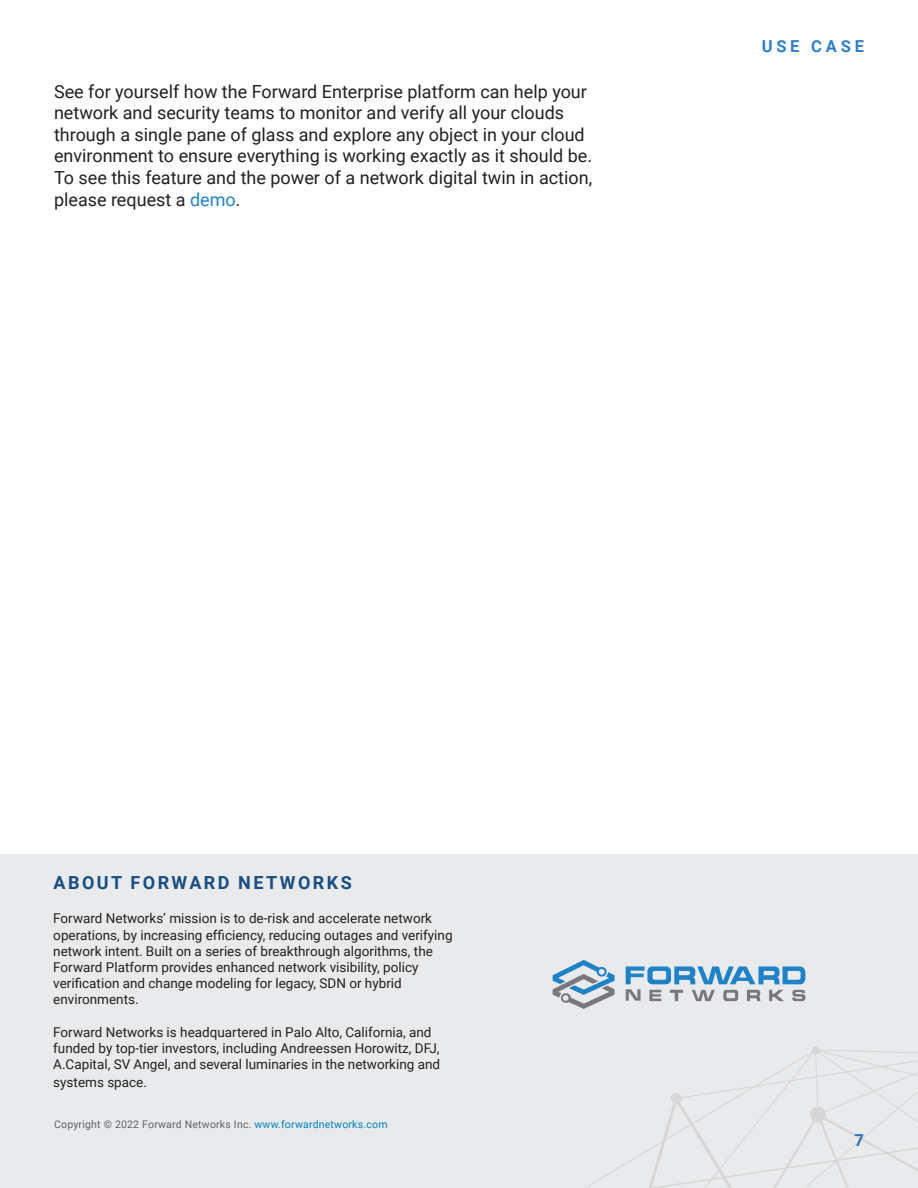
<style>
.page{position:relative;width:918px;height:1188px;background:#fff}
.page>*{position:absolute;margin:0;border:0;box-sizing:border-box;transform-origin:0 0}
.t1{font:18px/21.6px "Roboto";color:#231f20}
.t2{font:700 18px "Roboto";letter-spacing:.135em;color:#174d80}
.t3{font:700 16.5px "Roboto";letter-spacing:.23em;color:#307fc3}
.t4{font:13.5px/16.2px "Roboto";color:#231f20}
.t5{font:10.5px "Roboto";letter-spacing:.02em;color:#5e6369}
.s1{color:#1f82c4}
.s2{color:#0080c2}
</style>
<div class="page">
<div style="left:0;top:854px;width:918px;height:334px;background:#e9eaeb"></div>
<svg style="left:553px;top:960px;width:62px;height:49px"></svg>
<svg style="left:626px;top:966px;width:179px;height:35px"></svg>
<svg style="left:811px;top:1046px;width:9px;height:9px"></svg>
<svg style="left:585px;top:1049px;width:333px;height:139px"></svg>
<p class="t1" style="left:54px;top:80px;width:540px">See for yourself how the Forward Enterprise platform can help your network and security teams to monitor and verify all your clouds through a single pane of glass and explore any object in your cloud environment to ensure everything is working exactly as it should be.<br>To see this feature and the power of a network digital twin in action, please request a <span class="s1">demo</span>.</p>
<p class="t3" style="left:762px;top:34px;width:104px">USE CASE</p>
<h1 class="t2" style="left:54px;top:870px;width:300px">ABOUT FORWARD NETWORKS</h1>
<p class="t4" style="left:53px;top:910px;width:401px">Forward Networks’ mission is to de-risk and accelerate network operations, by increasing efficiency, reducing outages and verifying network intent. Built on a series of breakthrough algorithms, the Forward Platform provides enhanced network visibility, policy verification and change modeling for legacy, SDN or hybrid environments.</p>
<p class="t4" style="left:53px;top:1023px;width:388px">Forward Networks is headquartered in Palo Alto, California, and funded by top-tier investors, including Andreessen Horowitz, DFJ,<br>A.Capital, SV Angel, and several luminaries in the networking and</p>
<p class="t4" style="left:53px;top:1074px;width:95px">systems space.</p>
<p class="t5" style="left:54px;top:1117px;width:335px">Copyright © 2022 Forward Networks Inc. <span class="s2">www.forwardnetworks.com</span></p>
<p class="t3" style="left:855px;top:1129px;width:11px">7</p>
</div>
